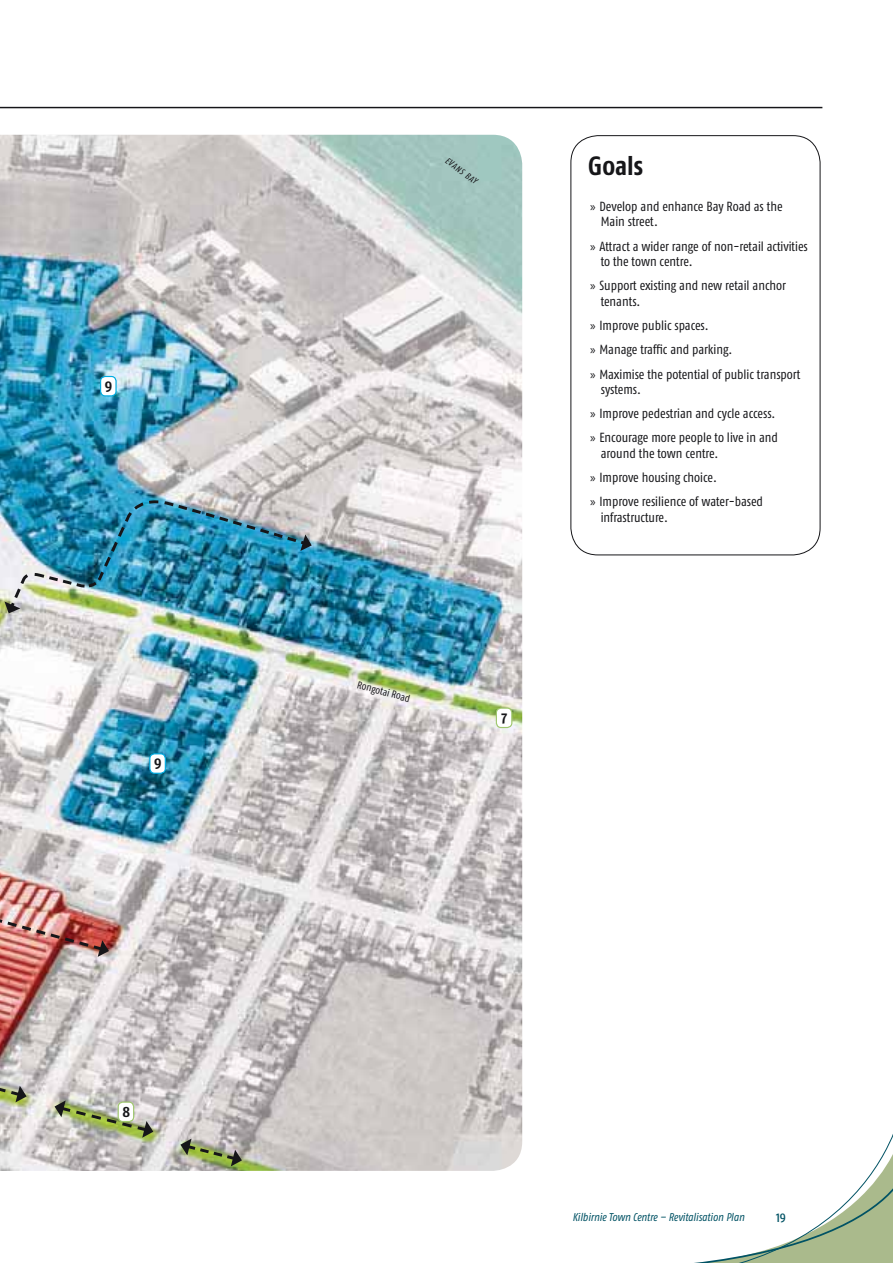
<style>
.page{position:relative;width:893px;height:1263px;background:#fff}
.page>*{position:absolute;margin:0;border:0;box-sizing:border-box;transform-origin:0 0}
.t1{font:700 26.4px "Fago Co";color:#161619}
.t2{font:700 15.15px "Fago Co";color:#161619}
.t3{font:13.2px/24.3px "Fago Co";color:#161619}
.t4{font:12.75px "Fago Co Med Lf";color:#005264}
.t5{font:italic 11.25px "Fago Co";color:#005264}
.t6{font:10.35px "Fago Co";color:#161619}
.t7{font:italic 8.85px "Fago Co";color:#161619}
.s1{font-family:"Myriad Pro"}
</style>
<div class="page">
<svg style="left:694px;top:1134px;width:199px;height:129px"></svg>
<div style="left:570px;top:135px;width:250px;height:420px;border:1px solid #161619;border-radius:27px"></div>
<hr style="left:0;top:107px;width:822px;height:1px;background:#161619">
<img style="left:0;top:135px;width:522px;height:1036px">
<img style="left:0;top:888px;width:109px;height:69px">
<svg style="left:0;top:1050px;width:27px;height:52px"></svg>
<svg style="left:55px;top:1100px;width:98px;height:38px;background:#aab191"></svg>
<svg style="left:180px;top:1139px;width:62px;height:27px;background:#969f78"></svg>
<img style="left:5px;top:499px;width:307px;height:114px">
<div style="left:150px;top:754px;width:15px;height:19px;background:#fff;border-radius:5px"></div>
<div style="left:149px;top:753px;width:17px;height:21px;border:1px solid #00ace1;border-radius:5px"></div>
<div style="left:101px;top:376px;width:15px;height:20px;background:#fff;border-radius:5px"></div>
<div style="left:100px;top:376px;width:17px;height:20px;border:1px solid #00ace1;border-radius:5px"></div>
<div style="left:496px;top:708px;width:16px;height:20px;background:#fff;border-radius:5px"></div>
<div style="left:496px;top:708px;width:16px;height:20px;border:1px solid #a0c86f;border-radius:5px"></div>
<div style="left:118px;top:1102px;width:16px;height:20px;background:#fff;border-radius:5px"></div>
<div style="left:118px;top:1102px;width:16px;height:20px;border:1px solid #a0c86f;border-radius:5px"></div>
<p class="t2" style="left:105px;top:379px;width:9px">9</p>
<p class="t2" style="left:154px;top:756px;width:9px">9</p>
<p class="t2" style="left:122px;top:1106px;width:9px">8</p>
<p class="t7" style="left:448px;top:157px;width:39px;rotate:37deg">EVANS BAY</p>
<p class="t6" style="left:358px;top:681px;width:56px;rotate:15deg">Rongotai Road</p>
<p class="t2" style="left:502px;top:711px;width:7px">7</p>
<h1 class="t1" style="left:588px;top:156px;width:57px">Goals</h1>
<p class="t3" style="left:601px;top:200px;width:183px;line-height:15.5px;text-indent:-10px"><span class="s1">»</span> Develop and enhance Bay Road as the<br>Main street.</p>
<p class="t3" style="left:601px;top:239px;width:209px;line-height:15.5px;text-indent:-10px"><span class="s1">»</span> Attract a wider range of non-retail activities to the town centre.</p>
<p class="t3" style="left:601px;top:279px;width:187px;line-height:15.5px;text-indent:-10px"><span class="s1">»</span> Support existing and new retail anchor tenants.</p>
<p class="t3" style="left:590px;top:314px;width:212px"><span class="s1">»</span> Improve public spaces.<br><span class="s1">»</span> Manage traffic and parking.<br><span class="s1">»</span> Maximise the potential of public transport</p>
<p class="t3" style="left:590px;top:378px;width:189px;text-indent:10px">systems.<br><span class="s1">»</span> Improve pedestrian and cycle access. <span class="s1">»</span> Encourage more people to live in and</p>
<p class="t3" style="left:590px;top:442px;width:174px;text-indent:10px">around the town centre.<br><span class="s1">»</span> Improve housing choice.<br><span class="s1">»</span> Improve resilience of water-based</p>
<p class="t3" style="left:601px;top:506px;width:69px">infrastructure.</p>
<p class="t5" style="left:572px;top:1213px;width:174px">Kilbirnie Town Centre – Revitalisation Plan</p>
<p class="t4" style="left:776px;top:1213px;width:11px">19</p>
</div>
